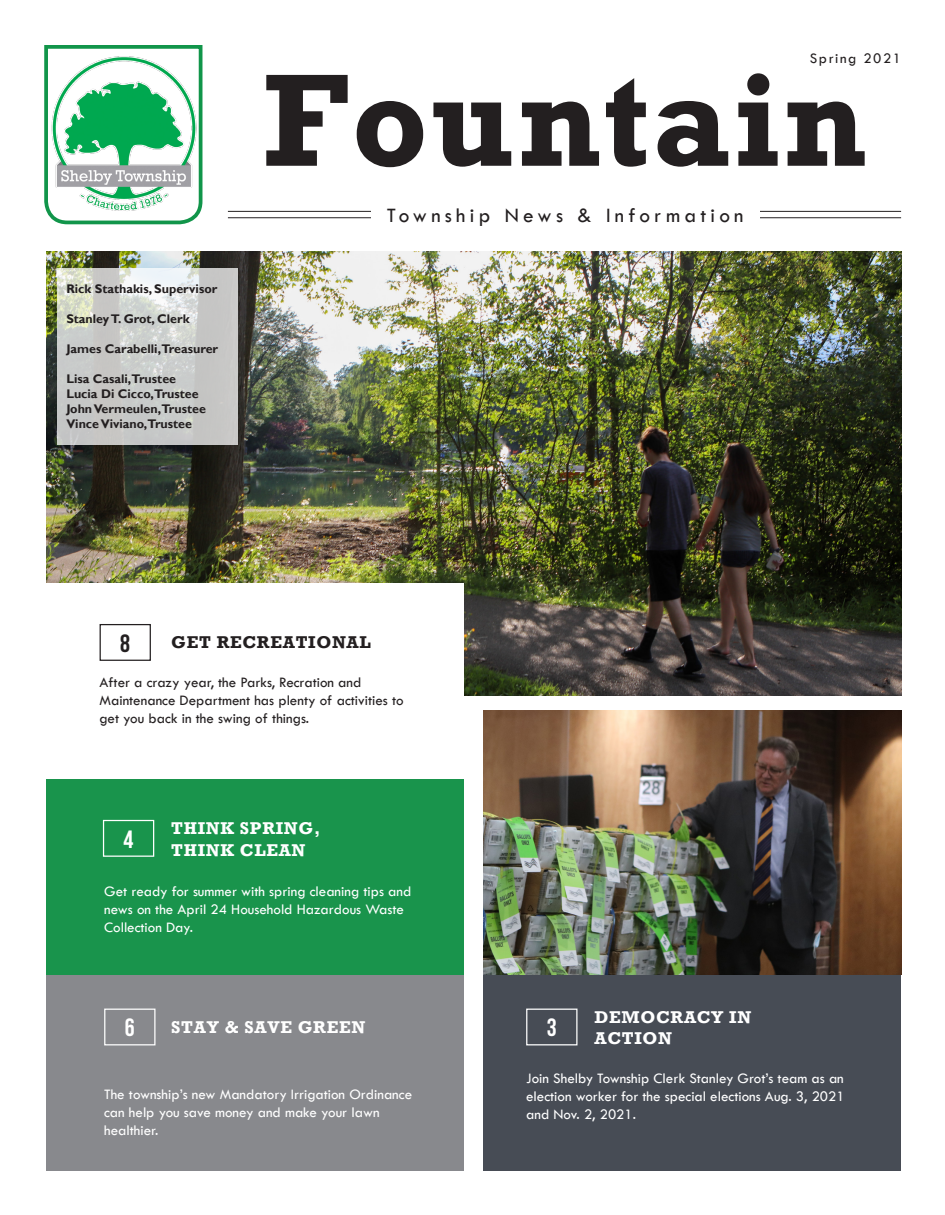
<style>
.page{position:relative;width:945px;height:1215px;background:#fff}
.page>*{position:absolute;margin:0;border:0;box-sizing:border-box;transform-origin:0 0}
.Newsletter{font:700 133.75px "Rockwell";letter-spacing:.02em;color:#231f20}
.t1{font:700 25px "Bebas Neue";color:#fff}
.t2{font:700 25px "Bebas Neue";color:#231f20}
.t3{font:21.25px "Tw Cen";letter-spacing:.2em;color:#231f20}
.Place_headline{font:700 17.5px/21.2px "Rockwell";letter-spacing:.04em;color:#fff}
.Place_headline-2{font:700 17.5px "Rockwell";letter-spacing:.04em;color:#231f20}
.t4{font:15px/18px "Tw Cen";color:#fff}
.Paragraph___tab{font:15px/18px "Tw Cen";color:#231f20}
.Paragraph___tab-2{font:15px "Tw Cen";letter-spacing:.1em;color:#231f20}
.t5{font:700 12.5px "Gill Sans";color:#231f20}
</style>
<div class="page">
<img style="left:46px;top:251px;width:855px;height:444px">
<img style="left:483px;top:711px;width:418px;height:264px">
<svg style="left:44px;top:45px;width:159px;height:180px"></svg>
<div style="left:46px;top:975px;width:418px;height:196px;background:#88898d"></div>
<div style="left:483px;top:975px;width:418px;height:196px;background:#474c55"></div>
<div style="left:46px;top:779px;width:418px;height:196px;background:#19944c"></div>
<div style="left:46px;top:583px;width:418px;height:196px;background:#fff"></div>
<hr style="left:228px;top:211px;width:673px;height:1px;background:#231f20">
<hr style="left:228px;top:217px;width:673px;height:1px;background:#231f20">
<div style="left:371px;top:207px;width:388px;height:15px;background:#fff"></div>
<div style="left:100px;top:624px;width:51px;height:37px;border:1px solid #231f20"></div>
<div style="left:103px;top:820px;width:51px;height:37px;border:1px solid #fff"></div>
<div style="left:526px;top:1009px;width:52px;height:36px;border:1px solid #fff"></div>
<div style="left:104px;top:1009px;width:52px;height:36px;border:1px solid #fff"></div>
<img style="left:45px;top:55px;width:158px;height:158px">
<svg style="left:57px;top:268px;width:181px;height:177px;background:#cdcfcc"></svg>
<p class="Paragraph___tab-2" style="left:810px;top:50px;width:93px">Spring 2021</p>
<p class="Newsletter" style="left:263px;top:40px;width:605px">Fountain</p>
<p class="t5" style="left:66px;top:281px;width:153px">Rick Stathakis, Supervisor</p>
<p class="t5" style="left:66px;top:311px;width:125px">Stanley T. Grot, Clerk</p>
<p class="t5" style="left:66px;top:341px;width:153px">James Carabelli,Treasurer</p>
<p class="t5" style="left:66px;top:371px;width:111px">Lisa Casali,Trustee</p>
<p class="t5" style="left:66px;top:386px;width:134px">Lucia Di Cicco,Trustee</p>
<p class="t5" style="left:66px;top:401px;width:141px">John Vermeulen,Trustee</p>
<p class="t5" style="left:66px;top:416px;width:127px">Vince Viviano,Trustee</p>
<p class="t3" style="left:387px;top:202px;width:358px">Township News &amp; Information</p>
<p class="t2" style="left:120px;top:629px;width:11px">8</p>
<p class="Place_headline-2" style="left:171px;top:632px;width:201px">GET RECREATIONAL</p>
<p class="Paragraph___tab" style="left:100px;top:674px;width:306px">After a crazy year, the Parks, Recration and<br>Maintenance Department has plenty of activities to get you back in the swing of things.</p>
<p class="t1" style="left:124px;top:825px;width:11px">4</p>
<p class="Place_headline" style="left:171px;top:818px;width:150px">THINK SPRING,</p>
<p class="Place_headline" style="left:171px;top:839px;width:136px">THINK CLEAN</p>
<p class="t4" style="left:104px;top:882px;width:309px">Get ready for summer with spring cleaning tips and news on the April 24 Household Hazardous Waste<br>Collection Day.</p>
<p class="t1" style="left:125px;top:1014px;width:11px">6</p>
<p class="Place_headline" style="left:171px;top:1017px;width:196px">STAY &amp; SAVE GREEN</p>
<p class="t4" style="left:104px;top:1085px;width:310px">The township’s new Mandatory Irrigation Ordinance can help you save money and make your lawn healthier.</p>
<p class="t1" style="left:547px;top:1014px;width:11px">3</p>
<p class="Place_headline" style="left:595px;top:1006px;width:158px">DEMOCRACY IN<br>ACTION</p>
<p class="t4" style="left:526px;top:1069px;width:320px;text-align:justify">Join Shelby Township Clerk Stanley Grot’s team as an election worker for the special elections Aug. 3, 2021 and Nov. 2, 2021.</p>
</div>
